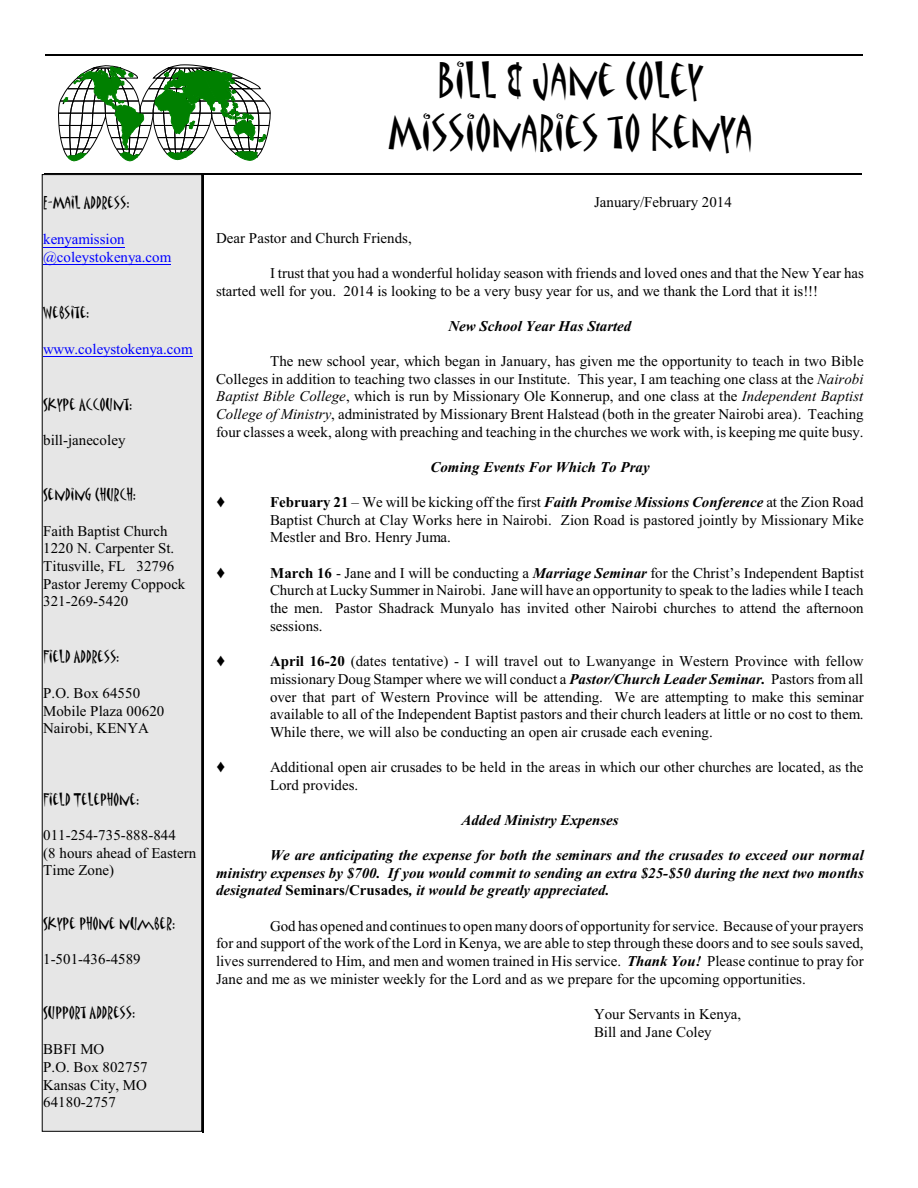
<style>
.page{position:relative;width:918px;height:1188px;background:#fff}
.page>*{position:absolute;margin:0;border:0;box-sizing:border-box;transform-origin:0 0}
.t1{font:42px/52.1px "Matisse ITC";letter-spacing:.005em;color:#000;text-align:center}
.t2{font:15px/17.7px "Times New Roman";color:#000}
.t3{font:italic 700 15px/17.4px "Times New Roman";color:#000;text-align:justify}
.t4{font:15px "Matisse ITC";letter-spacing:.015em;color:#000}
.t5{font:15px/17.7px "Times New Roman";color:#00f}
.s1{font-style:italic}
.s2{font-weight:700}
.s3{font-weight:700;font-style:italic}
.s4{font-style:normal}
</style>
<div class="page">
<svg style="left:58px;top:65px;width:212px;height:96px"></svg>
<hr style="left:46px;top:54px;width:817px;height:2px;background:#000">
<hr style="left:44px;top:174px;width:818px;height:1px;background:#000">
<hr style="left:202px;top:176px;width:2px;height:957px;background:#000">
<div style="left:42px;top:175px;width:160px;height:956px;background:#e6e6e6"></div>
<div style="left:42px;top:175px;width:160px;height:956px;border:1px solid #000"></div>
<hr style="left:43px;top:247px;width:82px;height:1px;background:#00f">
<hr style="left:43px;top:264px;width:128px;height:1px;background:#00f">
<hr style="left:43px;top:356px;width:150px;height:1px;background:#00f">
<p class="t4" style="left:43px;top:197px;width:88px">E-MAIL ADDRESS:</p>
<p class="t5" style="left:43px;top:232px;width:130px">kenyamission @coleystokenya.com</p>
<p class="t4" style="left:43px;top:306px;width:47px">WEBSITE:</p>
<p class="t5" style="left:43px;top:341px;width:151px">www.coleystokenya.com</p>
<p class="t4" style="left:43px;top:398px;width:91px">SKYPE ACCOUNT:</p>
<p class="t2" style="left:43px;top:432px;width:84px">bill-janecoley</p>
<p class="t4" style="left:43px;top:488px;width:94px">SENDING CHURCH:</p>
<p class="t2" style="left:43px;top:523px;width:144px">Faith Baptist Church<br>1220 N. Carpenter St.<br>Titusville, FL 32796<br>Pastor Jeremy Coppock<br>321-269-5420</p>
<p class="t4" style="left:43px;top:651px;width:78px">FIELD ADDRESS:</p>
<p class="t2" style="left:43px;top:686px;width:123px">P.O. Box 64550<br>Mobile Plaza 00620<br>Nairobi, KENYA</p>
<p class="t4" style="left:43px;top:794px;width:97px">FIELD TELEPHONE:</p>
<p class="t2" style="left:43px;top:828px;width:154px">011-254-735-888-844<br>(8 hours ahead of Eastern<br>Time Zone)</p>
<p class="t4" style="left:43px;top:918px;width:133px">SKYPE PHONE NUMBER:</p>
<p class="t2" style="left:43px;top:952px;width:99px">1-501-436-4589</p>
<p class="t4" style="left:43px;top:1007px;width:93px">SUPPORT ADDRESS:</p>
<p class="t2" style="left:43px;top:1042px;width:106px">BBFI MO<br>P.O. Box 802757<br>Kansas City, MO<br>64180-2757</p>
<h1 class="t1" style="left:388px;top:59px;width:366px">BILL &amp; JANE COLEY<br>MISSIONARIES TO KENYA</h1>
<p class="t2" style="left:594px;top:195px;width:140px">January/February 2014</p>
<p class="t2" style="left:216px;top:230px;width:197px">Dear Pastor and Church Friends,</p>
<p class="t2" style="left:216px;top:265px;width:649px;text-indent:54px">I trust that you had a wonderful holiday season with friends and loved ones and that the New Year has started well for you. 2014 is looking to be a very busy year for us, and we thank the Lord that it is!!!</p>
<p class="t3" style="left:448px;top:319px;width:185px">New School Year Has Started</p>
<p class="t2" style="left:216px;top:354px;width:649px;text-align:justify;text-indent:54px">The new school year, which began in January, has given me the opportunity to teach in two Bible Colleges in addition to teaching two classes in our Institute. This year, I am teaching one class at the <span class="s1">Nairobi Baptist Bible College</span>, which is run by Missionary Ole Konnerup, and one class at the <span class="s1">Independent Baptist College of Ministry</span>, administrated by Missionary Brent Halstead (both in the greater Nairobi area). Teaching four classes a week, along with preaching and teaching in the churches we work with, is keeping me quite busy.</p>
<p class="t3" style="left:430px;top:460px;width:221px">Coming Events For Which To Pray</p>
<p class="t2" style="left:270px;top:495px;width:595px;text-align:justify"><span class="s2">February 21</span> – We will be kicking off the first <span class="s3">Faith Promise Missions Conference</span> at the Zion Road Baptist Church at Clay Works here in Nairobi. Zion Road is pastored jointly by Missionary Mike Mestler and Bro. Henry Juma.</p>
<p class="t2" style="left:270px;top:565px;width:595px;text-align:justify"><span class="s2">March 16</span> - Jane and I will be conducting a <span class="s3">Marriage Seminar</span> for the Christ’s Independent Baptist Church at Lucky Summer in Nairobi. Jane will have an opportunity to speak to the ladies while I teach the men. Pastor Shadrack Munyalo has invited other Nairobi churches to attend the afternoon sessions.</p>
<p class="t2" style="left:270px;top:654px;width:595px;text-align:justify"><span class="s2">April 16-20</span> (dates tentative) - I will travel out to Lwanyange in Western Province with fellow missionary Doug Stamper where we will conduct a <span class="s3">Pastor/Church Leader Seminar.</span> Pastors from all over that part of Western Province will be attending. We are attempting to make this seminar available to all of the Independent Baptist pastors and their church leaders at little or no cost to them.<br>While there, we will also be conducting an open air crusade each evening.</p>
<p class="t2" style="left:270px;top:760px;width:595px">Additional open air crusades to be held in the areas in which our other churches are located, as the<br>Lord provides.</p>
<p class="t3" style="left:462px;top:813px;width:159px">Added Ministry Expenses</p>
<p class="t3" style="left:216px;top:848px;width:649px;text-indent:54px">We are anticipating the expense for both the seminars and the crusades to exceed our normal ministry expenses by $700. If you would commit to sending an extra $25-$50 during the next two months designated <span class="s4">Seminars/Crusades</span>, it would be greatly appreciated.</p>
<p class="t2" style="left:216px;top:918px;width:649px;text-align:justify;text-indent:54px">God has opened and continues to open many doors of opportunity for service. Because of your prayers for and support of the work of the Lord in Kenya, we are able to step through these doors and to see souls saved, lives surrendered to Him, and men and women trained in His service. <span class="s3">Thank You!</span> Please continue to pray for Jane and me as we minister weekly for the Lord and as we prepare for the upcoming opportunities.</p>
<p class="t2" style="left:594px;top:1007px;width:149px">Your Servants in Kenya,<br>Bill and Jane Coley</p>
</div>
